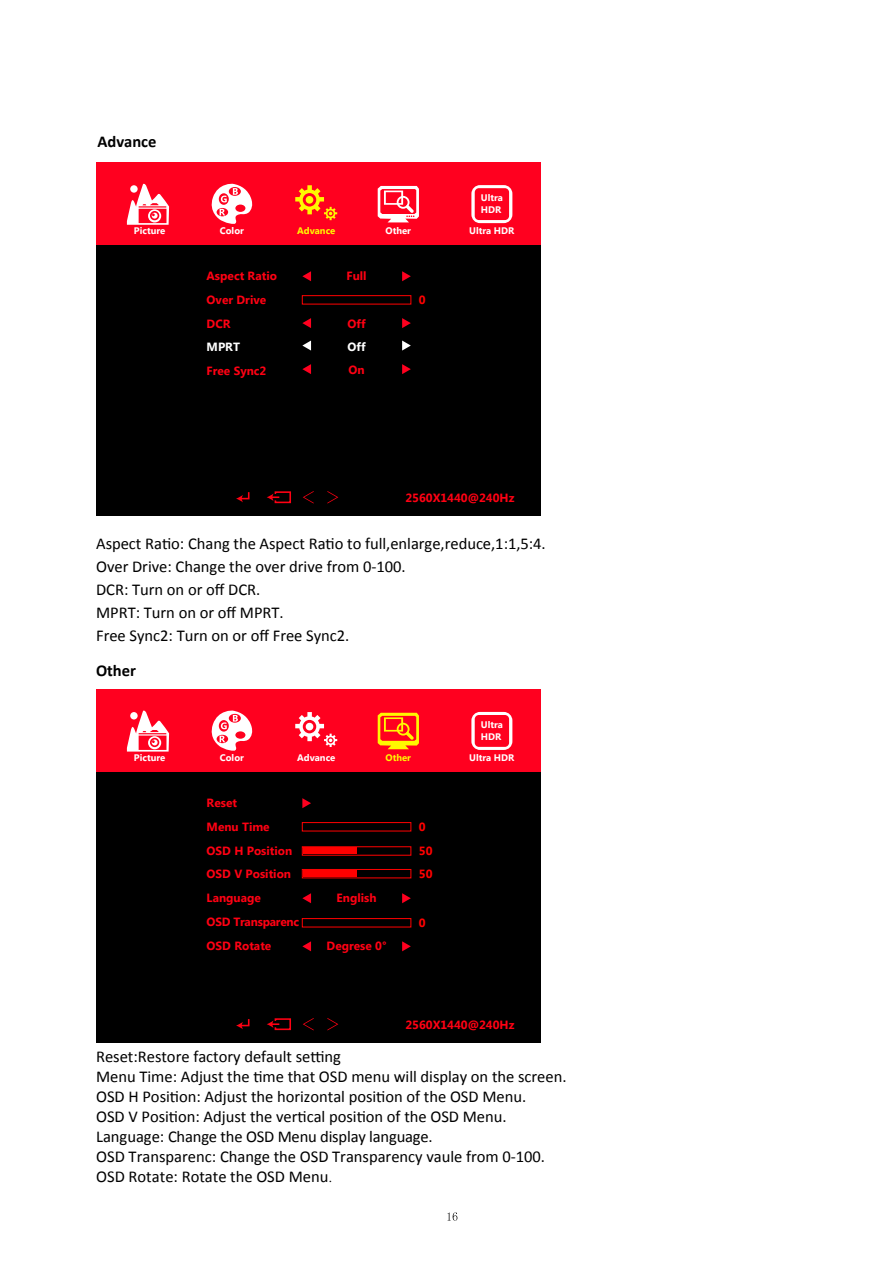
<style>
.page{position:relative;width:893px;height:1263px;background:#fff}
.page>*{position:absolute;margin:0;border:0;box-sizing:border-box;transform-origin:0 0}
.t1{font:16.5px/19.8px "Calibri";color:#000}
.t2{font:700 16.5px "Calibri";color:#000}
.t3{font:700 11.85px/23.7px "Lao UI";color:#ff0013}
.t4{font:700 11.85px "Lao UI";color:#fff}
.t5{font:700 11.85px "Lao UI";color:#f00}
.t6{font:700 9.45px/11.4px "Lao UI";color:#fff}
.t7{font:700 9.45px "Lao UI";color:#fff800}
.s1{font-family:"Adobe Song Std";font-weight:300}
</style>
<div class="page">
<svg style="left:447px;top:1212px;width:10px;height:8px"></svg>
<div style="left:96px;top:245px;width:444px;height:270px;background:#000"></div>
<div style="left:302px;top:295px;width:109px;height:9px;border:1px solid #f00"></div>
<svg style="left:236px;top:492px;width:14px;height:10px"></svg>
<svg style="left:267px;top:491px;width:24px;height:13px"></svg>
<svg style="left:303px;top:491px;width:11px;height:13px"></svg>
<svg style="left:327px;top:491px;width:11px;height:13px"></svg>
<svg style="left:302px;top:271px;width:9px;height:10px"></svg>
<svg style="left:402px;top:271px;width:9px;height:10px"></svg>
<svg style="left:302px;top:318px;width:9px;height:10px"></svg>
<svg style="left:402px;top:318px;width:9px;height:10px"></svg>
<svg style="left:302px;top:340px;width:9px;height:11px"></svg>
<svg style="left:402px;top:340px;width:9px;height:11px"></svg>
<svg style="left:302px;top:364px;width:9px;height:10px"></svg>
<svg style="left:402px;top:364px;width:9px;height:10px"></svg>
<div style="left:96px;top:772px;width:444px;height:270px;background:#000"></div>
<div style="left:302px;top:822px;width:109px;height:9px;border:1px solid #f00"></div>
<div style="left:302px;top:918px;width:109px;height:9px;border:1px solid #f00"></div>
<svg style="left:236px;top:1019px;width:14px;height:10px"></svg>
<svg style="left:267px;top:1018px;width:24px;height:13px"></svg>
<svg style="left:303px;top:1018px;width:11px;height:12px"></svg>
<svg style="left:327px;top:1018px;width:11px;height:12px"></svg>
<svg style="left:302px;top:798px;width:9px;height:10px"></svg>
<svg style="left:302px;top:893px;width:9px;height:10px"></svg>
<svg style="left:402px;top:893px;width:9px;height:10px"></svg>
<svg style="left:302px;top:941px;width:9px;height:10px"></svg>
<svg style="left:402px;top:941px;width:9px;height:10px"></svg>
<div style="left:303px;top:848px;width:54px;height:6px;background:#f00"></div>
<div style="left:302px;top:869px;width:109px;height:9px;border:1px solid #f00"></div>
<div style="left:303px;top:870px;width:54px;height:7px;background:#f00"></div>
<div style="left:96px;top:163px;width:444px;height:82px;background:#ff001f"></div>
<svg style="left:127px;top:183px;width:42px;height:42px"></svg>
<svg style="left:295px;top:185px;width:42px;height:35px"></svg>
<svg style="left:211px;top:183px;width:42px;height:41px"></svg>
<svg style="left:378px;top:186px;width:41px;height:36px"></svg>
<svg style="left:471px;top:185px;width:41px;height:38px"></svg>
<div style="left:96px;top:690px;width:444px;height:82px;background:#ff001f"></div>
<svg style="left:127px;top:710px;width:42px;height:41px"></svg>
<svg style="left:295px;top:712px;width:42px;height:35px"></svg>
<svg style="left:211px;top:710px;width:42px;height:41px"></svg>
<svg style="left:378px;top:713px;width:41px;height:36px"></svg>
<svg style="left:471px;top:712px;width:41px;height:38px"></svg>
<p class="t2" style="left:98px;top:131px;width:60px">Advance</p>
<p class="t6" style="left:481px;top:192px;width:24px">Ultra<br>HDR</p>
<p class="t6" style="left:134px;top:224px;width:33px">Picture</p>
<p class="t6" style="left:220px;top:224px;width:26px">Color</p>
<p class="t7" style="left:297px;top:224px;width:40px">Advance</p>
<p class="t6" style="left:386px;top:224px;width:27px">Other</p>
<p class="t6" style="left:469px;top:225px;width:47px">Ultra HDR</p>
<p class="t3" style="left:207px;top:264px;width:72px">Aspect Ratio<br>Over Drive<br>DCR</p>
<p class="t4" style="left:207px;top:339px;width:35px">MPRT</p>
<p class="t3" style="left:207px;top:359px;width:61px">Free Sync2</p>
<p class="t3" style="left:347px;top:264px;width:22px">Full</p>
<p class="t3" style="left:347px;top:312px;width:20px">Off</p>
<p class="t4" style="left:347px;top:338px;width:20px">Off</p>
<p class="t3" style="left:348px;top:358px;width:18px">On</p>
<p class="t5" style="left:419px;top:292px;width:8px">0</p>
<p class="t3" style="left:405px;top:486px;width:111px">2560X1440@240Hz</p>
<p class="t1" style="left:96px;top:532px;width:451px;line-height:22.8px">Aspect Ratio: Chang the Aspect Ratio to full,enlarge,reduce,1:1,5:4.<br>Over Drive: Change the over drive from 0-100.<br>DCR: Turn on or off DCR.<br>MPRT: Turn on or off MPRT.<br>Free Sync2: Turn on or off Free Sync2.</p>
<p class="t2" style="left:96px;top:660px;width:41px">Other</p>
<p class="t6" style="left:481px;top:719px;width:24px">Ultra<br>HDR</p>
<p class="t6" style="left:134px;top:751px;width:33px">Picture</p>
<p class="t6" style="left:220px;top:751px;width:26px">Color</p>
<p class="t6" style="left:297px;top:751px;width:40px">Advance</p>
<p class="t7" style="left:386px;top:751px;width:27px">Other</p>
<p class="t6" style="left:469px;top:751px;width:47px">Ultra HDR</p>
<p class="t3" style="left:207px;top:790px;width:94px">Reset<br>Menu Time<br>OSD H Position<br>OSD V Position<br>Language<br>OSD Transparenc<br>OSD Rotate</p>
<p class="t3" style="left:337px;top:886px;width:41px">English</p>
<p class="t3" style="left:327px;top:934px;width:61px">Degrese 0°</p>
<p class="t5" style="left:419px;top:819px;width:8px">0</p>
<p class="t5" style="left:419px;top:843px;width:15px">50</p>
<p class="t5" style="left:419px;top:866px;width:15px">50</p>
<p class="t5" style="left:419px;top:915px;width:8px">0</p>
<p class="t3" style="left:405px;top:1013px;width:111px">2560X1440@240Hz</p>
<p class="t1" style="left:96px;top:1047px;width:472px">Reset:Restore factory default setting<br>Menu Time: Adjust the time that OSD menu will display on the screen.<br>OSD H Position: Adjust the horizontal position of the OSD Menu.<br>OSD V Position: Adjust the vertical position of the OSD Menu.<br>Language: Change the OSD Menu display language.<br>OSD Transparenc: Change the OSD Transparency vaule from 0-100.<br>OSD Rotate: Rotate the OSD Menu<span class="s1">.</span></p>
</div>
